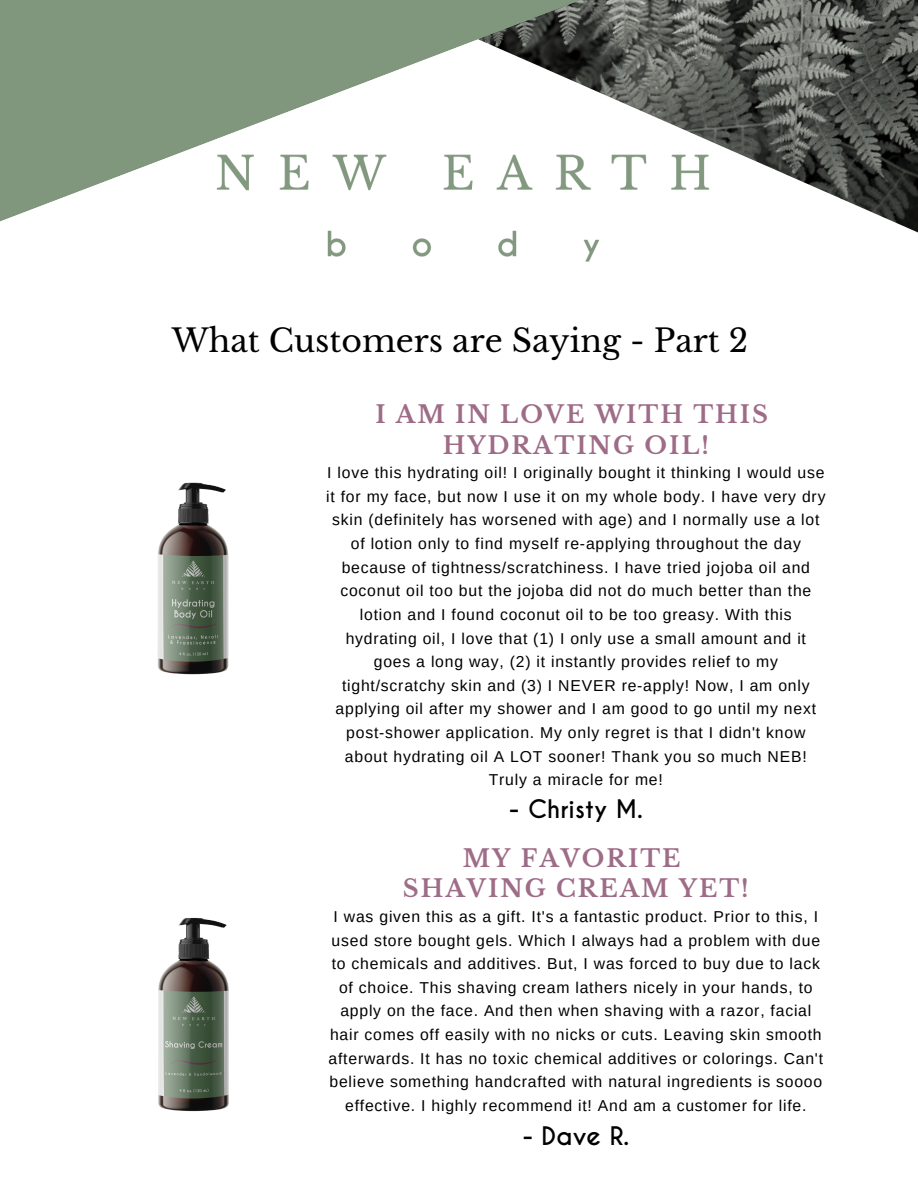
<style>
.page{position:relative;width:918px;height:1188px;background:#fff}
.page>*{position:absolute;margin:0;border:0;box-sizing:border-box;transform-origin:0 0}
.t1{font:31.5px "Libre Baskerville";color:#000}
.t2{font:700 24px/30.3px "Libre Baskerville";letter-spacing:.08em;color:#9e6c87;text-align:center}
.t3{font:700 24px "Caviar Dreams";color:#000}
.t4{font:15.75px/23.7px "Arimo";letter-spacing:.05em;color:#000;text-align:center}
</style>
<div class="page">
<img style="left:859px;top:0;width:59px;height:233px">
<img style="left:327px;top:237px;width:272px;height:25px">
<svg style="left:0;top:0;width:859px;height:237px"></svg>
<img style="left:157px;top:482px;width:72px;height:193px">
<img style="left:158px;top:917px;width:71px;height:195px">
<h1 class="t1" style="left:172px;top:321px;width:578px">What Customers are Saying - Part 2</h1>
<h2 class="t2" style="left:375px;top:400px;width:394px">I AM IN LOVE WITH THIS<br>HYDRATING OIL!</h2>
<p class="t4" style="left:326px;top:461px;width:501px">I love this hydrating oil! I originally bought it thinking I would use it for my face, but now I use it on my whole body. I have very dry skin (definitely has worsened with age) and I normally use a lot of lotion only to find myself re-applying throughout the day because of tightness/scratchiness. I have tried jojoba oil and coconut oil too but the jojoba did not do much better than the lotion and I found coconut oil to be too greasy. With this hydrating oil, I love that (1) I only use a small amount and it goes a long way, (2) it instantly provides relief to my tight/scratchy skin and (3) I NEVER re-apply! Now, I am only applying oil after my shower and I am good to go until my next post-shower application. My only regret is that I didn't know about hydrating oil A LOT sooner! Thank you so much NEB!<br>Truly a miracle for me!</p>
<h2 class="t3" style="left:509px;top:794px;width:135px">- Christy M.</h2>
<h2 class="t2" style="left:403px;top:844px;width:347px">MY FAVORITE<br>SHAVING CREAM YET!</h2>
<p class="t4" style="left:329px;top:905px;width:496px">I was given this as a gift. It's a fantastic product. Prior to this, I used store bought gels. Which I always had a problem with due to chemicals and additives. But, I was forced to buy due to lack of choice. This shaving cream lathers nicely in your hands, to apply on the face. And then when shaving with a razor, facial hair comes off easily with no nicks or cuts. Leaving skin smooth afterwards. It has no toxic chemical additives or colorings. Can't believe something handcrafted with natural ingredients is soooo effective. I highly recommend it! And am a customer for life.</p>
<h2 class="t3" style="left:523px;top:1121px;width:108px">- Dave R.</h2>
</div>
